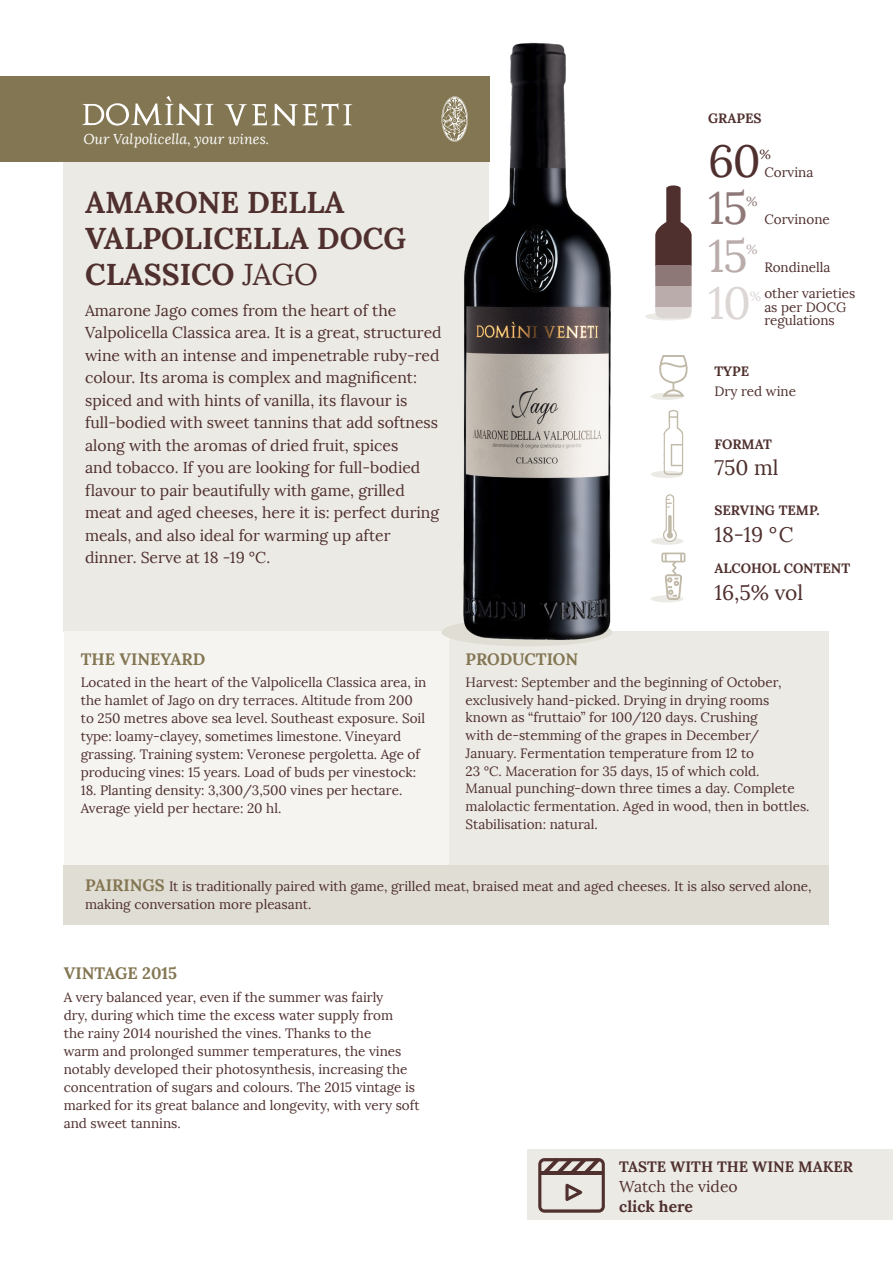
<style>
.page{position:relative;width:893px;height:1263px;background:#fff}
.page>*{position:absolute;margin:0;border:0;box-sizing:border-box;transform-origin:0 0}
.t1{font:45px "Lora";color:#4f302e}
.t2{font:45px "Lora";color:#8d7877}
.t3{font:45px "Lora";color:#b9acab}
.t4{font:45px "Lora";color:#dcd6d5}
.t5{font:700 30px/36px "Lora";color:#4f302e}
.t6{font:21px "Lora";color:#4f302e}
.t7{font:700 16.5px "Lora";color:#837652}
.t8{font:15.75px/22.5px "Lora";color:#4f302e}
.t9{font:700 15.75px "Lora";color:#4f302e}
.t10{font:700 15px "Lora";color:#4f302e}
.t11{font:italic 14.25px "Lora";color:#fff}
.t12{font:13.5px/18px "Lora";color:#4f302e}
.t13{font:700 13.5px "Lora";color:#4f302e}
.t14{font:13.2px "Lora";color:#4f302e}
.t15{font:13.2px "Lora";color:#8d7877}
.t16{font:13.2px "Lora";color:#b9acab}
.t17{font:13.2px "Lora";color:#dcd6d5}
.s1{font-weight:400}
.s2{font-weight:700;font-size:16.5px;color:#837652}
</style>
<div class="page">
<div style="left:645px;top:313px;width:46px;height:7px;background:#eceae5;border-radius:50%"></div>
<div style="left:64px;top:162px;width:425px;height:469px;background:#eceae5"></div>
<div style="left:64px;top:865px;width:765px;height:59px;background:#e0ddd4"></div>
<div style="left:651px;top:595px;width:32px;height:7px;background:#eceae5;border-radius:50%"></div>
<div style="left:651px;top:393px;width:32px;height:7px;background:#eceae5;border-radius:50%"></div>
<svg style="left:659px;top:355px;width:29px;height:42px"></svg>
<svg style="left:662px;top:553px;width:23px;height:47px"></svg>
<div style="left:651px;top:471px;width:32px;height:7px;background:#eceae5;border-radius:50%"></div>
<svg style="left:663px;top:409px;width:20px;height:66px"></svg>
<div style="left:651px;top:538px;width:32px;height:7px;background:#eceae5;border-radius:50%"></div>
<svg style="left:663px;top:494px;width:14px;height:48px"></svg>
<div style="left:449px;top:631px;width:380px;height:234px;background:#eceae5"></div>
<div style="left:64px;top:631px;width:385px;height:234px;background:#f5f4f1"></div>
<div style="left:442px;top:618px;width:170px;height:28px;background:#e0ddd4;border-radius:50%"></div>
<img style="left:454px;top:42px;width:158px;height:604px">
<div style="left:655px;top:306px;width:37px;height:12px;background:#dcd6d5"></div>
<svg style="left:655px;top:185px;width:37px;height:81px;fill:#4f302e"></svg>
<div style="left:655px;top:266px;width:37px;height:20px;background:#8d7877"></div>
<div style="left:655px;top:286px;width:37px;height:20px;background:#b9acab"></div>
<div style="left:0;top:77px;width:489px;height:85px;background:#837652"></div>
<svg style="left:82px;top:96px;width:132px;height:30px"></svg>
<svg style="left:224px;top:103px;width:129px;height:23px"></svg>
<svg style="left:442px;top:96px;width:26px;height:46px"></svg>
<div style="left:527px;top:1149px;width:366px;height:70px;background:#eceae5"></div>
<svg style="left:538px;top:1158px;width:67px;height:55px"></svg>
<p class="t11" style="left:83px;top:130px;width:187px">Our Valpolicella, your wines.</p>
<p class="t5" style="left:85px;top:184px;width:322px">AMARONE DELLA<br>VALPOLICELLA DOCG</p>
<p class="t5" style="left:85px;top:256px;width:234px">CLASSICO <span class="s1">JAGO</span></p>
<p class="t8" style="left:85px;top:299px;width:358px">Amarone Jago comes from the heart of the Valpolicella Classica area. It is a great, structured wine with an intense and impenetrable ruby-red colour. Its aroma is complex and magnificent: spiced and with hints of vanilla, its flavour is full-bodied with sweet tannins that add softness along with the aromas of dried fruit, spices<br>and tobacco. If you are looking for full-bodied flavour to pair beautifully with game, grilled meat and aged cheeses, here it is: perfect during meals, and also ideal for warming up after dinner. Serve at 18 -19 °C.</p>
<p class="t7" style="left:81px;top:648px;width:126px">THE VINEYARD</p>
<p class="t12" style="left:81px;top:674px;width:347px">Located in the heart of the Valpolicella Classica area, in the hamlet of Jago on dry terraces. Altitude from 200 to 250 metres above sea level. Southeast exposure. Soil type: loamy-clayey, sometimes limestone. Vineyard grassing. Training system: Veronese pergoletta. Age of producing vines: 15 years. Load of buds per vinestock:</p>
<p class="t12" style="left:81px;top:782px;width:323px">18. Planting density: 3,300/3,500 vines per hectare.<br>Average yield per hectare: 20 hl.</p>
<p class="t13" style="left:708px;top:110px;width:55px">GRAPES</p>
<p class="t1" style="left:708px;top:133px;width:54px">60</p>
<p class="t14" style="left:759px;top:146px;width:13px">%</p>
<p class="t2" style="left:708px;top:180px;width:41px">15</p>
<p class="t15" style="left:746px;top:193px;width:13px">%</p>
<p class="t3" style="left:708px;top:228px;width:41px">15</p>
<p class="t16" style="left:746px;top:241px;width:13px">%</p>
<p class="t12" style="left:764px;top:163px;width:51px">Corvina</p>
<p class="t12" style="left:764px;top:210px;width:67px">Corvinone</p>
<p class="t12" style="left:764px;top:258px;width:68px">Rondinella</p>
<p class="t4" style="left:708px;top:276px;width:45px">10</p>
<p class="t17" style="left:750px;top:288px;width:13px">%</p>
<p class="t12" style="left:764px;top:287px;width:93px;line-height:13.5px">other varieties as per DOCG regulations</p>
<p class="t13" style="left:714px;top:362px;width:36px">TYPE</p>
<p class="t12" style="left:714px;top:383px;width:83px">Dry red wine</p>
<p class="t13" style="left:714px;top:435px;width:59px">FORMAT</p>
<p class="t6" style="left:714px;top:455px;width:66px">750 ml</p>
<p class="t13" style="left:714px;top:502px;width:107px">SERVING TEMP.</p>
<p class="t6" style="left:714px;top:521px;width:81px">18-19 °C</p>
<p class="t13" style="left:714px;top:559px;width:137px">ALCOHOL CONTENT</p>
<p class="t6" style="left:714px;top:579px;width:90px">16,5% vol</p>
<p class="t7" style="left:466px;top:648px;width:114px">PRODUCTION</p>
<p class="t12" style="left:466px;top:673px;width:345px">Harvest: September and the beginning of October, exclusively hand-picked. Drying in drying rooms known as “fruttaio” for 100/120 days. Crushing<br>with de-stemming of the grapes in December/ January. Fermentation temperature from 12 to<br>23 °C. Maceration for 35 days, 15 of which cold.<br>Manual punching-down three times a day. Complete malolactic fermentation. Aged in wood, then in bottles.<br>Stabilisation: natural.</p>
<p class="t12" style="left:85px;top:877px;width:728px"><span class="s2">PAIRINGS</span> It is traditionally paired with game, grilled meat, braised meat and aged cheeses. It is also served alone, making conversation more pleasant.</p>
<p class="t7" style="left:64px;top:963px;width:115px">VINTAGE 2015</p>
<p class="t12" style="left:64px;top:988px;width:357px">A very balanced year, even if the summer was fairly<br>dry, during which time the excess water supply from<br>the rainy 2014 nourished the vines. Thanks to the<br>warm and prolonged summer temperatures, the vines notably developed their photosynthesis, increasing the concentration of sugars and colours. The 2015 vintage is marked for its great balance and longevity, with very soft and sweet tannins.</p>
<p class="t10" style="left:619px;top:1157px;width:235px">TASTE WITH THE WINE MAKER</p>
<p class="t8" style="left:619px;top:1175px;width:120px">Watch the video</p>
<p class="t9" style="left:619px;top:1196px;width:75px">click here</p>
</div>
